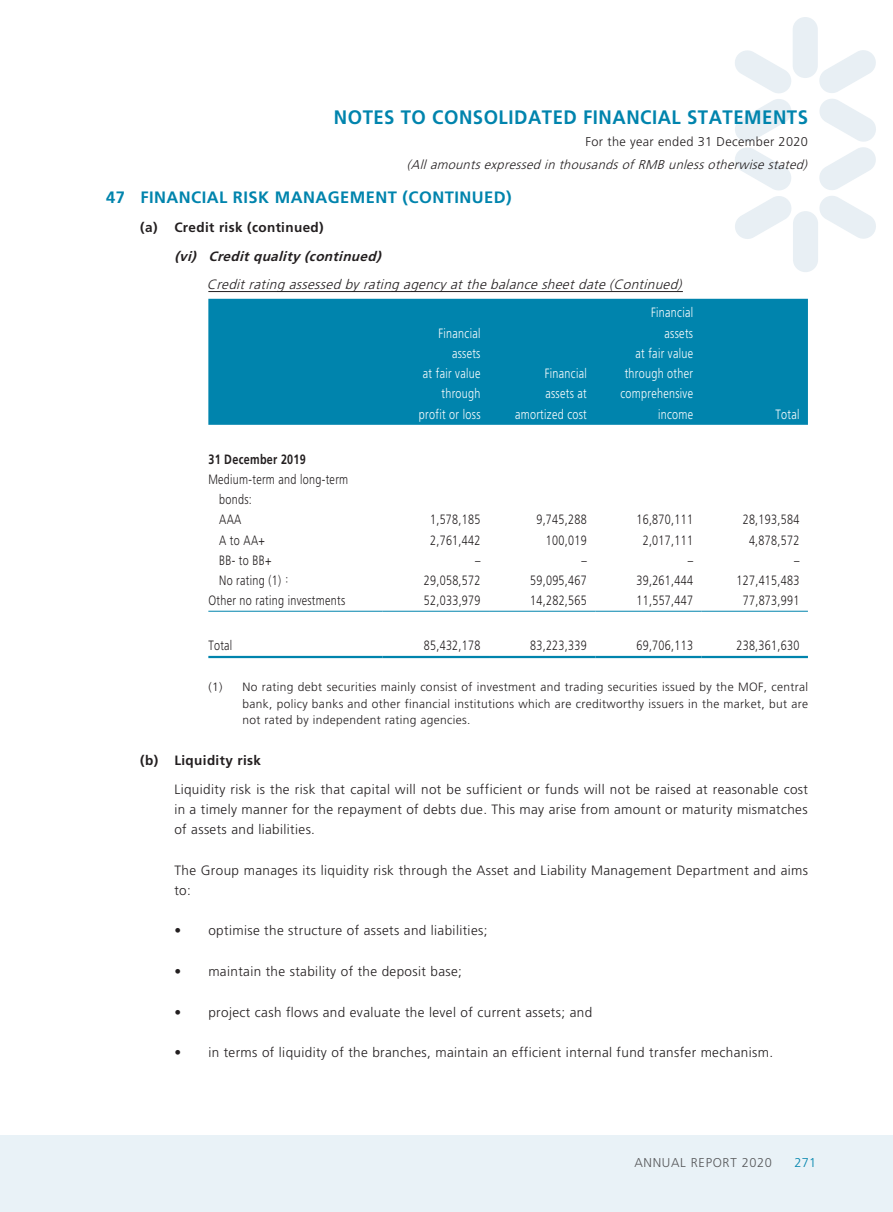
<style>
.page{position:relative;width:893px;height:1212px;background:#fff}
.page>*{position:absolute;margin:0;border:0;box-sizing:border-box;transform-origin:0 0}
.t1{font:700 19.5px "Frutiger LT Std";letter-spacing:.03em;color:#0084ad;scale:.95 1}
.t2{font:700 16.5px "Frutiger LT Std";letter-spacing:.03em;color:#0084ad}
.t3{font:300 13.5px/20.2px "Frutiger LT Std";letter-spacing:.03em;color:#231f20;text-align:justify}
.t4{font:300 13.5px/20.2px "Frutiger LT Std";letter-spacing:.03em;color:#231f20;scale:.8 1}
.t5{font:300 13.5px/20.2px "Frutiger LT Std";letter-spacing:.03em;color:#fff;text-align:right;scale:.8 1}
.t6{font:italic 300 13.5px "Frutiger LT Std";color:#231f20}
.t7{font:700 13.5px "Frutiger LT Std";letter-spacing:.03em;color:#231f20}
.t8{font:italic 700 13.5px "Frutiger LT Std";color:#231f20}
.t9{font:700 13.5px "Frutiger LT Std";letter-spacing:.03em;color:#231f20;scale:.8 1}
.t10{font:italic 300 12.75px "Frutiger LT Std";color:#231f20}
.t11{font:300 12.75px "Frutiger LT Std";letter-spacing:.03em;color:#231f20}
.t12{font:300 12.75px "Frutiger LT Std";letter-spacing:.055em;color:#57585a}
.t13{font:300 12.75px "Frutiger LT Std";color:#0084ad}
.t14{font:300 12px/16.5px "Frutiger LT Std";letter-spacing:.03em;color:#231f20;text-align:justify}
.s1{font-family:"M Hei HK"}
</style>
<div class="page">
<div style="left:793px;top:17px;width:25px;height:61px;background:#e8eff4;border-radius:13px"></div>
<svg style="left:735px;top:50px;width:57px;height:189px"></svg>
<div style="left:793px;top:211px;width:25px;height:61px;background:#e8eff4;border-radius:13px"></div>
<svg style="left:817px;top:50px;width:59px;height:189px"></svg>
<div style="left:0;top:1135px;width:893px;height:77px;background:#e9f2f7"></div>
<hr style="left:208px;top:291px;width:475px;height:1px;background:#231f20">
<div style="left:208px;top:299px;width:600px;height:126px;background:#0084ad"></div>
<hr style="left:208px;top:611px;width:175px;height:1px;background:#0084ad">
<hr style="left:383px;top:611px;width:106px;height:1px;background:#0084ad">
<hr style="left:489px;top:611px;width:106px;height:1px;background:#0084ad">
<hr style="left:595px;top:611px;width:107px;height:1px;background:#0084ad">
<hr style="left:702px;top:611px;width:106px;height:1px;background:#0084ad">
<hr style="left:208px;top:656px;width:175px;height:2px;background:#0084ad">
<hr style="left:383px;top:656px;width:106px;height:2px;background:#0084ad">
<hr style="left:489px;top:656px;width:106px;height:2px;background:#0084ad">
<hr style="left:595px;top:656px;width:107px;height:2px;background:#0084ad">
<hr style="left:702px;top:656px;width:106px;height:2px;background:#0084ad">
<h1 class="t1" style="left:334px;top:105px;width:501px">NOTES TO CONSOLIDATED FINANCIAL STATEMENTS</h1>
<p class="t11" style="left:585px;top:135px;width:224px">For the year ended 31 December 2020</p>
<p class="t10" style="left:407px;top:157px;width:405px">(Allamountsexpressed in thousandsofRMB unlessotherwise stated)</p>
<p class="t2" style="left:106px;top:188px;width:407px">47 FINANCIAL RISK MANAGEMENT (CONTINUED)</p>
<p class="t7" style="left:140px;top:219px;width:185px">(a) Credit risk (continued)</p>
<p class="t8" style="left:174px;top:248px;width:212px">(vi) Creditquality (continued)</p>
<p class="t6" style="left:207px;top:276px;width:480px">Creditrating assessed byrating agencyatthe balance sheetdate (Continued)</p>
<p class="t5" style="left:419px;top:323px;width:78px">Financial assets<br>at fair value through profit or loss</p>
<p class="t5" style="left:620px;top:303px;width:92px">Financial assets<br>at fair value through other comprehensive income</p>
<p class="t5" style="left:515px;top:363px;width:91px">Financial assets at amortized cost</p>
<p class="t5" style="left:775px;top:404px;width:32px">Total</p>
<p class="t9" style="left:208px;top:451px;width:123px">31 December 2019</p>
<p class="t4" style="left:219px;top:469px;width:163px;text-indent:-11px">Medium-term and long-term bonds:<br>AAA</p>
<p class="t4" style="left:430px;top:510px;width:65px">1,578,185</p>
<p class="t4" style="left:536px;top:510px;width:65px">9,745,288</p>
<p class="t4" style="left:636px;top:510px;width:72px">16,870,111</p>
<p class="t4" style="left:743px;top:510px;width:72px">28,193,584</p>
<p class="t4" style="left:219px;top:530px;width:59px">A to AA+</p>
<p class="t4" style="left:430px;top:530px;width:65px">2,761,442</p>
<p class="t4" style="left:546px;top:530px;width:53px">100,019</p>
<p class="t4" style="left:643px;top:530px;width:65px">2,017,111</p>
<p class="t4" style="left:749px;top:530px;width:65px">4,878,572</p>
<p class="t4" style="left:219px;top:550px;width:67px">BB- to BB+</p>
<p class="t4" style="left:475px;top:550px;width:8px">–</p>
<p class="t4" style="left:581px;top:550px;width:8px">–</p>
<p class="t4" style="left:688px;top:550px;width:8px">–</p>
<p class="t4" style="left:794px;top:550px;width:8px">–</p>
<p class="t4" style="left:219px;top:570px;width:93px">No rating (1)<span class="s1">：</span></p>
<p class="t4" style="left:424px;top:570px;width:72px">29,058,572</p>
<p class="t4" style="left:530px;top:570px;width:72px">59,095,467</p>
<p class="t4" style="left:636px;top:570px;width:72px">39,261,444</p>
<p class="t4" style="left:736px;top:570px;width:80px">127,415,483</p>
<p class="t4" style="left:208px;top:591px;width:173px">Other no rating investments</p>
<p class="t4" style="left:424px;top:591px;width:72px">52,033,979</p>
<p class="t4" style="left:530px;top:591px;width:72px">14,282,565</p>
<p class="t4" style="left:636px;top:591px;width:72px">11,557,447</p>
<p class="t4" style="left:743px;top:591px;width:72px">77,873,991</p>
<p class="t4" style="left:208px;top:636px;width:32px">Total</p>
<p class="t4" style="left:424px;top:636px;width:72px">85,432,178</p>
<p class="t4" style="left:530px;top:636px;width:72px">83,223,339</p>
<p class="t4" style="left:636px;top:636px;width:72px">69,706,113</p>
<p class="t4" style="left:736px;top:636px;width:80px">238,361,630</p>
<p class="t14" style="left:242px;top:679px;width:567px;text-indent:-34px">(1) No rating debt securities mainly consist of investment and trading securities issued by the MOF, central bank, policy banks and other financial institutions which are creditworthy issuers in the market, but are not rated by independent rating agencies.</p>
<p class="t7" style="left:140px;top:752px;width:122px">(b) Liquidity risk</p>
<p class="t3" style="left:174px;top:779px;width:635px">Liquidity risk is the risk that capital will not be sufficient or funds will not be raised at reasonable cost in a timely manner for the repayment of debts due. This may arise from amount or maturity mismatches of assets and liabilities.</p>
<p class="t3" style="left:174px;top:860px;width:635px">The Group manages its liquidity risk through the Asset and Liability Management Department and aims to:</p>
<p class="t3" style="left:174px;top:921px;width:315px">• optimise the structure of assets and liabilities;</p>
<p class="t3" style="left:174px;top:961px;width:289px">• maintain the stability of the deposit base;</p>
<p class="t3" style="left:174px;top:1002px;width:419px">• project cash flows and evaluate the level of current assets; and</p>
<p class="t3" style="left:174px;top:1042px;width:600px">• in terms of liquidity of the branches, maintain an efficient internal fund transfer mechanism.</p>
<p class="t12" style="left:634px;top:1156px;width:139px">ANNUAL REPORT 2020</p>
<p class="t13" style="left:794px;top:1156px;width:23px">271</p>
</div>
